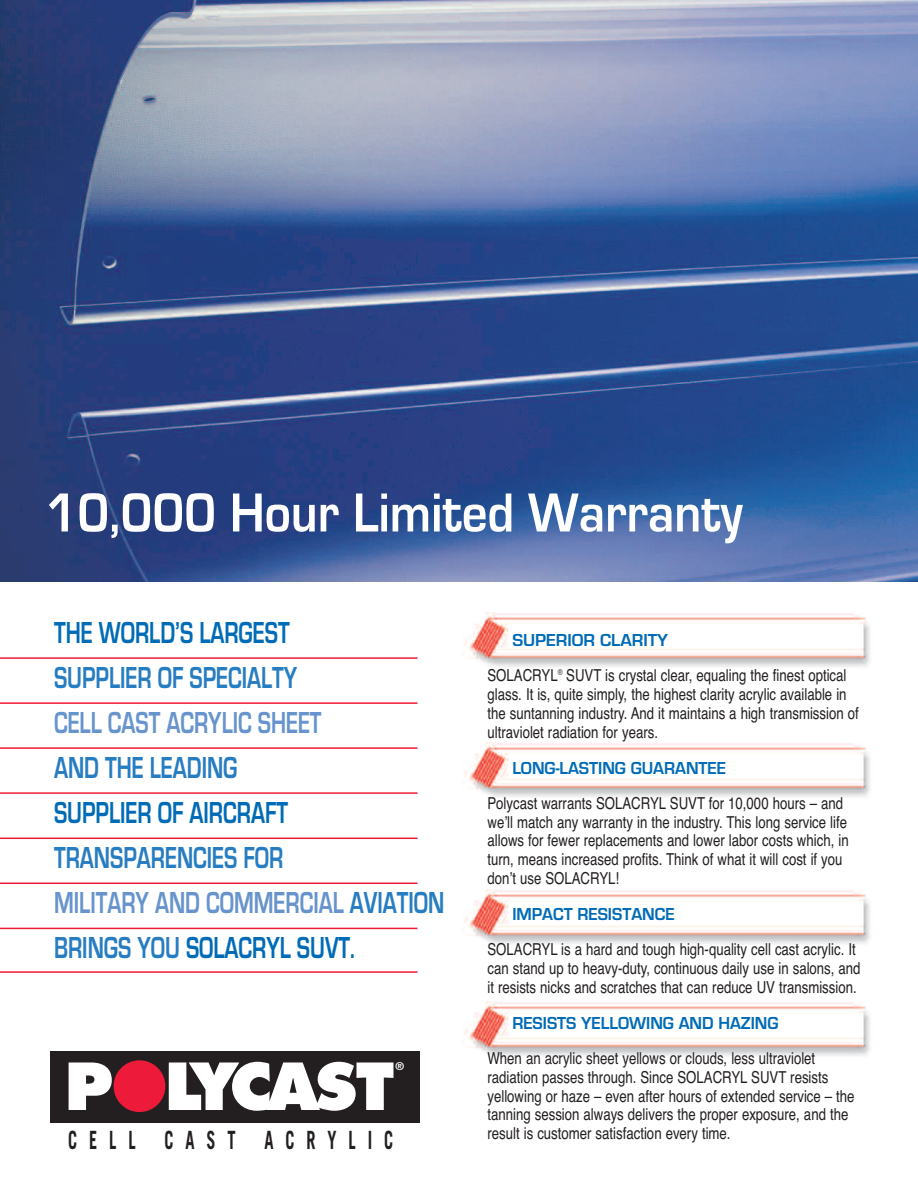
<style>
.page{position:relative;width:918px;height:1188px;background:#fff}
.page>*{position:absolute;margin:0;border:0;box-sizing:border-box;transform-origin:0 0}
.t1{font:700 57px "Eurostile";color:#fff;scale:.89 1}
.t2{font:700 31.5px/45px "Eurostile";color:#277dc1;scale:.7 1}
.t3{font:700 31.5px "Eurostile";color:#006bb6;scale:.7 1}
.t4{font:700 31.5px "Eurostile";color:#6794cd;scale:.7 1}
.t5{font:700 25.2px "Trade Gothic";letter-spacing:.73em;color:#231f20;scale:.65 1}
.t6{font:700 18px "Eurostile";color:#006bb6;scale:.95 1}
.t7{font:700 18px "Eurostile";color:#006bb6}
.t8{font:16.5px/18.8px "Helvetica";color:#231f20;scale:.8 1}
.t9{font:10.8px "Trade Gothic Bold Two";color:#fff}
.s1{color:#6794cd}
.s2{color:#006bb6}
</style>
<div class="page">
<img style="left:0;top:0;width:918px;height:582px">
<img style="left:464px;top:612px;width:407px;height:55px">
<img style="left:464px;top:743px;width:407px;height:54px">
<img style="left:464px;top:890px;width:407px;height:54px">
<img style="left:464px;top:1002px;width:407px;height:54px">
<div style="left:50px;top:1051px;width:370px;height:72px;background:#231f20"></div>
<svg style="left:69px;top:1063px;width:43px;height:47px"></svg>
<svg style="left:169px;top:1062px;width:224px;height:49px"></svg>
<div style="left:114px;top:1060px;width:51px;height:52px;background:#ed1a3a;border-radius:50%"></div>
<hr style="left:0;top:657px;width:417px;height:2px;background:#ed1a33">
<hr style="left:0;top:702px;width:417px;height:2px;background:#ed1a33">
<hr style="left:0;top:747px;width:417px;height:2px;background:#ed1a33">
<hr style="left:0;top:792px;width:417px;height:2px;background:#ed1a33">
<hr style="left:0;top:838px;width:417px;height:1px;background:#ed1a33">
<hr style="left:0;top:883px;width:417px;height:1px;background:#ed1a33">
<hr style="left:0;top:928px;width:417px;height:1px;background:#ed1a33">
<hr style="left:0;top:971px;width:417px;height:2px;background:#ed1a33">
<h1 class="t1" style="left:46px;top:478px;width:785px">10,000 Hour Limited Warranty</h1>
<h2 class="t3" style="left:54px;top:614px;width:338px">THE WORLD’S LARGEST</h2>
<h2 class="t2" style="left:54px;top:655px;width:349px">SUPPLIER OF SPECIALTY</h2>
<h2 class="t4" style="left:54px;top:704px;width:384px">CELL CAST ACRYLIC SHEET</h2>
<h2 class="t2" style="left:54px;top:745px;width:264px">AND THE LEADING</h2>
<h2 class="t3" style="left:54px;top:794px;width:336px">SUPPLIER OF AIRCRAFT</h2>
<h2 class="t2" style="left:54px;top:835px;width:559px">TRANSPARENCIES FOR<br><span class="s1">MILITARY AND COMMERCIAL</span> AVIATION<br>BRINGS YOU <span class="s2">SOLACRYL SUVT.</span></h2>
<p class="t9" style="left:396px;top:1063px;width:10px">®</p>
<h3 class="t5" style="left:68px;top:1131px;width:502px">CELL CAST ACRYLIC</h3>
<p class="t7" style="left:512px;top:630px;width:157px">SUPERIOR CLARITY</p>
<p class="t8" style="left:487px;top:666px;width:466px">SOLACRYL<sup>®</sup> SUVT is crystal clear, equaling the finest optical glass. It is, quite simply, the highest clarity acrylic available in the suntanning industry. And it maintains a high transmission of ultraviolet radiation for years.</p>
<p class="t6" style="left:512px;top:757px;width:227px">LONG-LASTING GUARANTEE</p>
<p class="t8" style="left:487px;top:794px;width:453px">Polycast warrants SOLACRYL SUVT for 10,000 hours – and we’ll match any warranty in the industry. This long service life allows for fewer replacements and lower labor costs which, in turn, means increased profits. Think of what it will cost if you don’t use SOLACRYL!</p>
<p class="t6" style="left:512px;top:904px;width:172px">IMPACT RESISTANCE</p>
<p class="t8" style="left:487px;top:940px;width:468px">SOLACRYL is a hard and tough high-quality cell cast acrylic. It can stand up to heavy-duty, continuous daily use in salons, and it resists nicks and scratches that can reduce UV transmission.</p>
<p class="t6" style="left:512px;top:1012px;width:282px">RESISTS YELLOWING AND HAZING</p>
<p class="t8" style="left:487px;top:1049px;width:460px">When an acrylic sheet yellows or clouds, less ultraviolet radiation passes through. Since SOLACRYL SUVT resists yellowing or haze – even after hours of extended service – the tanning session always delivers the proper exposure, and the result is customer satisfaction every time.</p>
</div>
